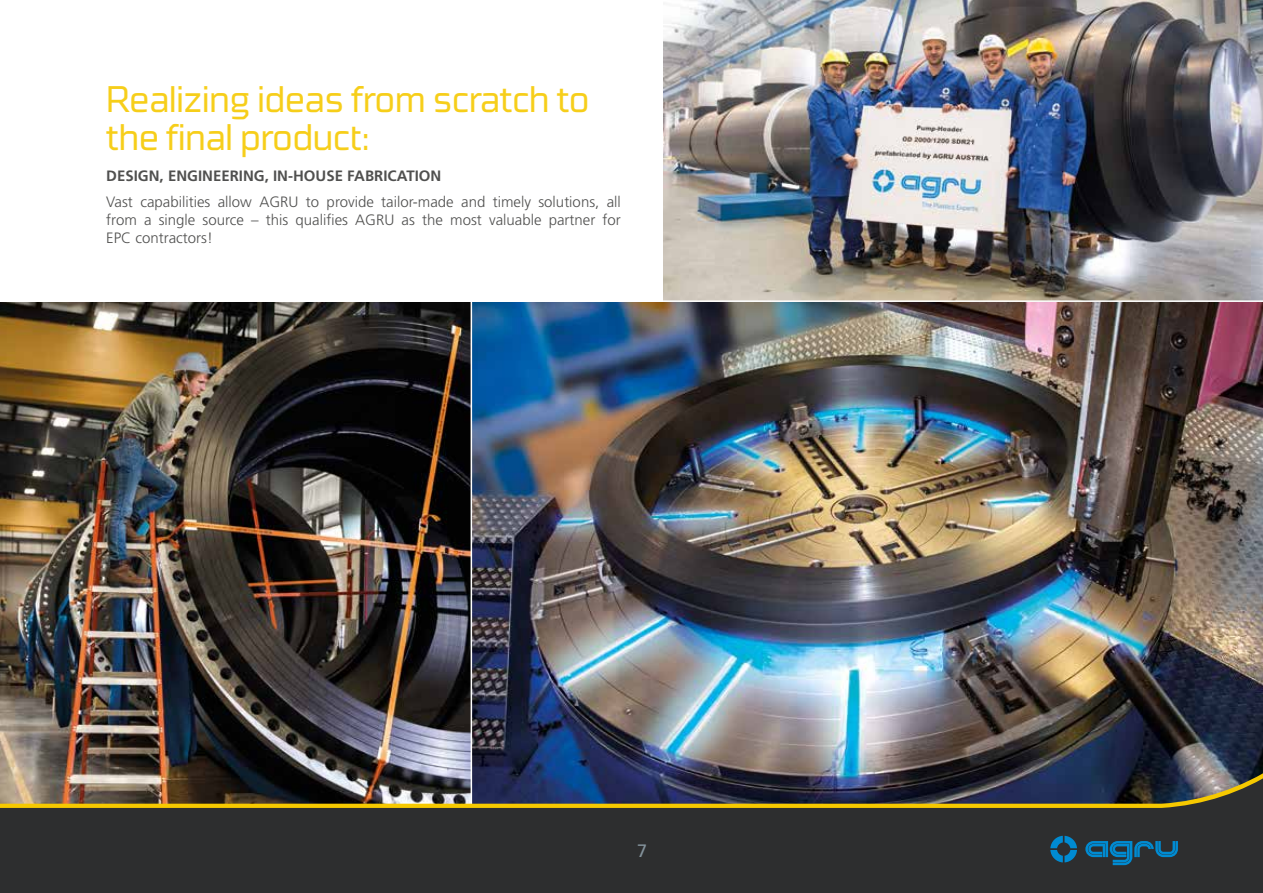
<style>
.page{position:relative;width:1263px;height:893px;background:#fff}
.page>*{position:absolute;margin:0;border:0;box-sizing:border-box;transform-origin:0 0}
.t1{font:300 37.5px/37.5px "Cube Pro";letter-spacing:-.02em;color:#f6c900;scale:.96 1}
.t2{font:18px "Frutiger LT Std";color:#83929b}
.t3{font:300 15px/18px "Frutiger LT Std";color:#3c3c3b;text-align:justify}
.t4{font:700 15px "Frutiger LT Std";color:#3c3c3b}
</style>
<div class="page">
<img style="left:472px;top:302px;width:791px;height:464px">
<img style="left:0;top:302px;width:471px;height:464px">
<img style="left:0;top:766px;width:1263px;height:5px">
<svg style="left:0;top:771px;width:1263px;height:122px;fill:#2d2e2f"></svg>
<svg style="left:1050px;top:836px;width:27px;height:26px"></svg>
<svg style="left:1085px;top:841px;width:93px;height:24px"></svg>
<img style="left:663px;top:0;width:600px;height:300px">
<h1 class="t1" style="left:106px;top:80px;width:505px">Realizing ideas from scratch to the final product:</h1>
<p class="t4" style="left:106px;top:167px;width:337px">DESIGN, ENGINEERING, IN-HOUSE FABRICATION</p>
<p class="t3" style="left:106px;top:193px;width:516px">Vast capabilities allow AGRU to provide tailor-made and timely solutions, all from a single source – this qualifies AGRU as the most valuable partner for EPC contractors!</p>
<p class="t2" style="left:637px;top:840px;width:12px">7</p>
</div>
